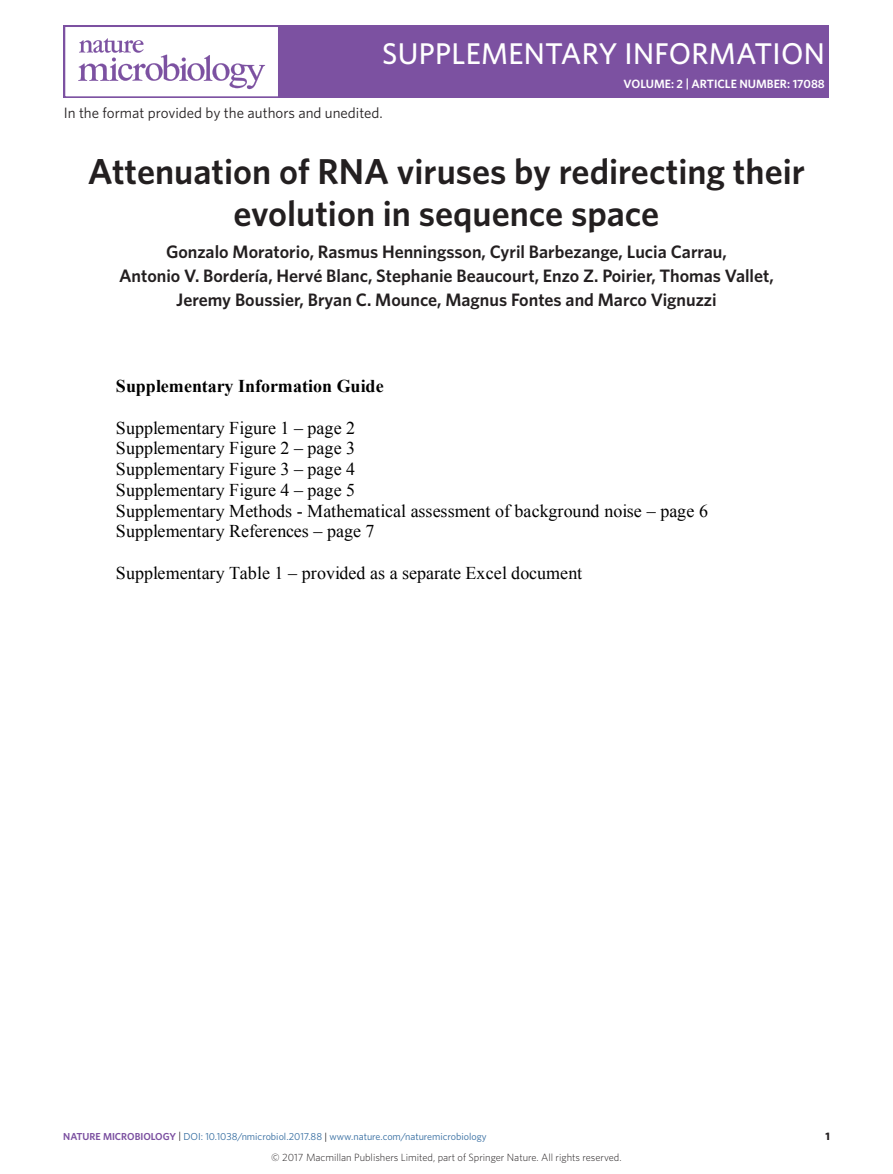
<style>
.page{position:relative;width:893px;height:1174px;background:#fff}
.page>*{position:absolute;margin:0;border:0;box-sizing:border-box;transform-origin:0 0}
.Title{font:600 36px "Whitney";color:#231f20}
.t1{font:500 30px "Whitney";letter-spacing:.01em;color:#fff}
.t2{font:18px/20.7px "Times New Roman";color:#000}
.Author{font:600 18px/24px "Whitney";color:#231f20;text-align:center}
.t3{font:700 18px "Times New Roman";color:#000}
.t4{font:15px "Whitney";color:#231f20}
.t5{font:600 12px "Whitney";color:#fff}
.t6{font:700 10.8px "Whitney";color:#231f20}
.t7{font:300 10.5px "Whitney";color:#231f20}
.t8{font:10.2px "Whitney";color:#316a9f}
.s1{font-weight:600;color:#7c51a1}
.s2{color:#231f20}
</style>
<div class="page">
<div style="left:64px;top:26px;width:765px;height:72px;background:#7c51a1"></div>
<div style="left:64px;top:26px;width:215px;height:72px;background:#fff;border:2px solid #7c51a1"></div>
<svg style="left:78px;top:38px;width:187px;height:51px"></svg>
<h2 class="t1" style="left:382px;top:34px;width:444px">SUPPLEMENTARY INFORMATION</h2>
<p class="t5" style="left:624px;top:76px;width:203px">VOLUME: 2 | ARTICLE NUMBER: 17088</p>
<p class="t4" style="left:64px;top:103px;width:321px">In the format provided by the authors and unedited.</p>
<p class="Title" style="left:88px;top:148px;width:719px">Attenuation of RNA viruses by redirecting their</p>
<p class="Title" style="left:234px;top:190px;width:427px">evolution in sequence space</p>
<p class="Author" style="left:119px;top:239px;width:656px">Gonzalo Moratorio, Rasmus Henningsson, Cyril Barbezange, Lucia Carrau,<br>Antonio V. Bordería, Hervé Blanc, Stephanie Beaucourt, Enzo Z. Poirier, Thomas Vallet,<br>Jeremy Boussier, Bryan C. Mounce, Magnus Fontes and Marco Vignuzzi</p>
<p class="t3" style="left:116px;top:374px;width:269px">Supplementary Information Guide</p>
<p class="t2" style="left:116px;top:417px;width:594px">Supplementary Figure 1 – page 2<br>Supplementary Figure 2 – page 3<br>Supplementary Figure 3 – page 4<br>Supplementary Figure 4 – page 5<br>Supplementary Methods - Mathematical assessment of background noise – page 6<br>Supplementary References – page 7</p>
<p class="t2" style="left:116px;top:562px;width:468px">Supplementary Table 1 – provided as a separate Excel document</p>
<p class="t8" style="left:63px;top:1129px;width:425px"><span class="s1">NATURE MICROBIOLOGY</span> <span class="s2">|</span> DOI: 10.1038/nmicrobiol.2017.88 <span class="s2">|</span> www.nature.com/naturemicrobiology</p>
<p class="t6" style="left:825px;top:1129px;width:6px">1</p>
<p class="t7" style="left:271px;top:1150px;width:352px">© 2017 Macmillan Publishers Limited, part of Springer Nature. All rights reserved.</p>
</div>
